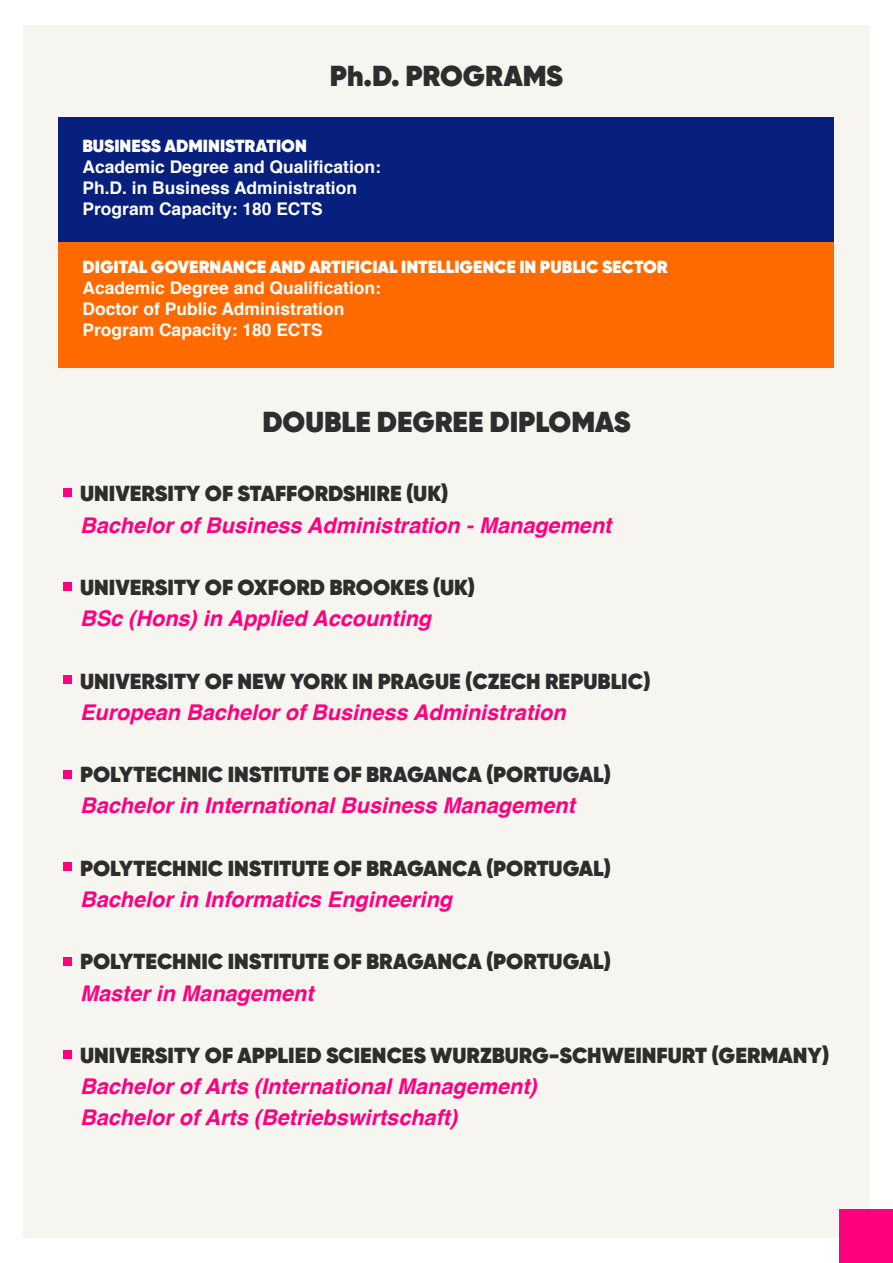
<style>
.page{position:relative;width:893px;height:1263px;background:#fff}
.page>*{position:absolute;margin:0;border:0;box-sizing:border-box;transform-origin:0 0}
.t1{font:800 28.8px "Gilroy GEO";color:#2d2d2d}
.t2{font:800 21.6px "Gilroy GEO";color:#2d2d2d}
.t3{font:italic 700 21.6px/31.2px "Helvetica";color:#ff007e}
.t4{font:700 17.4px/21px "Helvetica";color:#fff}
.t5{font:800 17.4px "Gilroy GEO";color:#fff}
</style>
<div class="page">
<div style="left:23px;top:25px;width:846px;height:1212px;background:#f7f5f0"></div>
<div style="left:840px;top:1210px;width:53px;height:53px;background:#ff007e"></div>
<div style="left:59px;top:117px;width:775px;height:125px;background:#07207e"></div>
<div style="left:59px;top:242px;width:775px;height:125px;background:#ff6a00"></div>
<div style="left:64px;top:488px;width:8px;height:8px;background:#ff007e"></div>
<div style="left:64px;top:582px;width:8px;height:9px;background:#ff007e"></div>
<div style="left:64px;top:675px;width:8px;height:9px;background:#ff007e"></div>
<div style="left:64px;top:770px;width:8px;height:8px;background:#ff007e"></div>
<div style="left:64px;top:863px;width:8px;height:8px;background:#ff007e"></div>
<div style="left:64px;top:957px;width:8px;height:9px;background:#ff007e"></div>
<div style="left:64px;top:1050px;width:8px;height:8px;background:#ff007e"></div>
<h1 class="t1" style="left:330px;top:58px;width:235px">Ph.D. PROGRAMS</h1>
<p class="t5" style="left:82px;top:134px;width:226px">BUSINESS ADMINISTRATION</p>
<p class="t4" style="left:82px;top:156px;width:300px">Academic Degree and Qualification:<br>Ph.D. in Business Administration<br>Program Capacity: 180 ECTS</p>
<p class="t5" style="left:82px;top:256px;width:587px">DIGITAL GOVERNANCE AND ARTIFICIAL INTELLIGENCE IN PUBLIC SECTOR</p>
<p class="t4" style="left:82px;top:278px;width:300px">Academic Degree and Qualification:<br>Doctor of Public Administration<br>Program Capacity: 180 ECTS</p>
<h1 class="t1" style="left:262px;top:404px;width:370px">DOUBLE DEGREE DIPLOMAS</h1>
<p class="t2" style="left:80px;top:480px;width:370px">UNIVERSITY OF STAFFORDSHIRE (UK)</p>
<p class="t3" style="left:80px;top:509px;width:533px">Bachelor of Business Administration - Management</p>
<p class="t2" style="left:80px;top:573px;width:397px">UNIVERSITY OF OXFORD BROOKES (UK)</p>
<p class="t3" style="left:80px;top:603px;width:353px">BSc (Hons) in Applied Accounting</p>
<p class="t2" style="left:80px;top:667px;width:572px">UNIVERSITY OF NEW YORK IN PRAGUE (CZECH REPUBLIC)</p>
<p class="t3" style="left:80px;top:697px;width:487px">European Bachelor of Business Administration</p>
<p class="t2" style="left:80px;top:761px;width:532px">POLYTECHNIC INSTITUTE OF BRAGANCA (PORTUGAL)</p>
<p class="t3" style="left:80px;top:790px;width:496px">Bachelor in International Business Management</p>
<p class="t2" style="left:80px;top:854px;width:532px">POLYTECHNIC INSTITUTE OF BRAGANCA (PORTUGAL)</p>
<p class="t3" style="left:80px;top:884px;width:374px">Bachelor in Informatics Engineering</p>
<p class="t2" style="left:80px;top:948px;width:532px">POLYTECHNIC INSTITUTE OF BRAGANCA (PORTUGAL)</p>
<p class="t3" style="left:80px;top:977px;width:235px">Master in Management</p>
<p class="t2" style="left:80px;top:1041px;width:751px">UNIVERSITY OF APPLIED SCIENCES WURZBURG-SCHWEINFURT (GERMANY)</p>
<p class="t3" style="left:80px;top:1071px;width:458px">Bachelor of Arts (International Management)<br>Bachelor of Arts (Betriebswirtschaft)</p>
</div>
